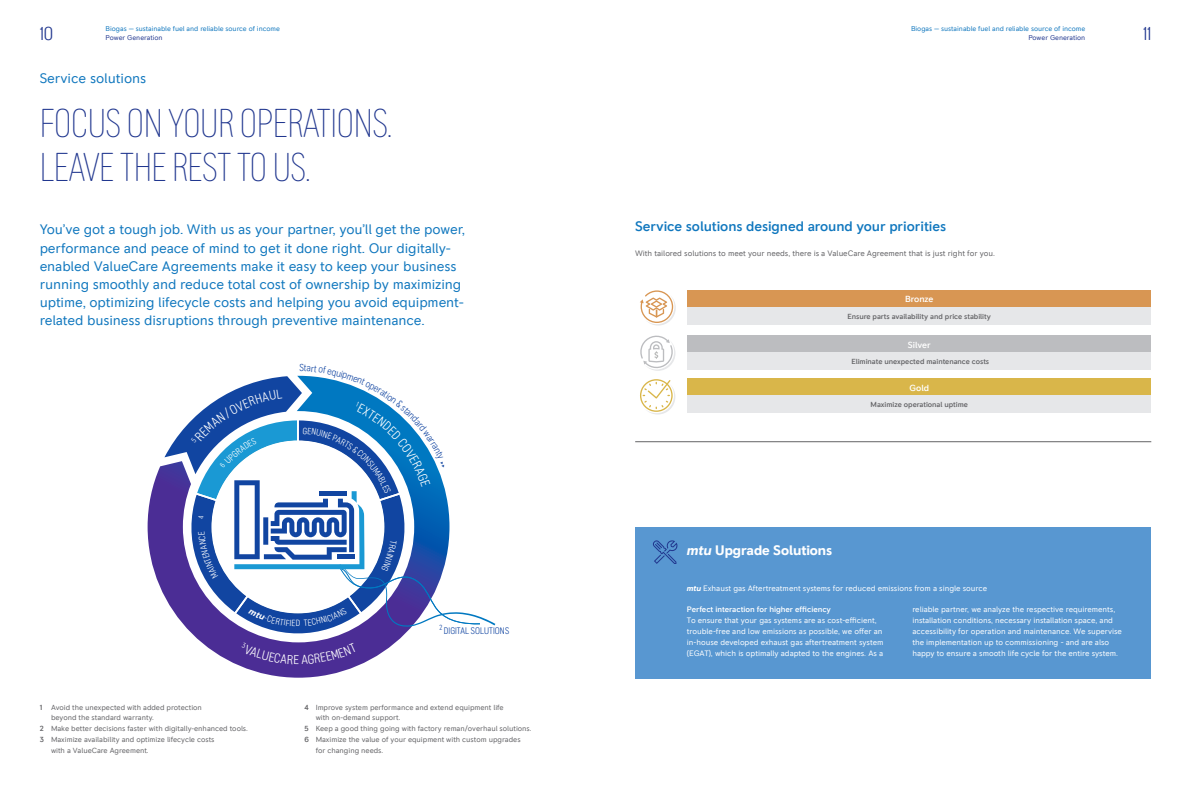
<style>
.page{position:relative;width:1191px;height:794px;background:#fff}
.page>*{position:absolute;margin:0;border:0;box-sizing:border-box;transform-origin:0 0}
.t1{font:200 condensed 40px/44px "RR Pioneer";letter-spacing:-.015em;color:#21378f}
.t2{font:300 condensed 19px "RR Pioneer";color:#21378f}
.t3{font:14px/18.2px "RR Pioneer";letter-spacing:-.01em;color:#1077be}
.t4{font:500 14px "RR Pioneer";letter-spacing:-.005em;color:#1077be}
.t5{font:700 14px "RR Pioneer";letter-spacing:-.005em;color:#fff}
.t6{font:300 condensed 9.5px "RR Pioneer";letter-spacing:.005em;color:#1145a1}
.t7{font:300 condensed 9.1px "RR Pioneer";color:#fff}
.t8{font:500 9px "RR Pioneer";letter-spacing:-.005em;color:#fff}
.t9{font:8px/10.8px "RR Pioneer";letter-spacing:-.005em;color:#fff}
.t10{font:8px "RR Pioneer";letter-spacing:-.005em;color:#636366}
.t11{font:500 8px "RR Pioneer";letter-spacing:-.005em;color:#fff}
.t12{font:7.5px "RR Pioneer";letter-spacing:-.005em;color:#636366}
.t13{font:500 7.5px "RR Pioneer";letter-spacing:-.005em;color:#636366}
.t14{font:7px "RR Pioneer";letter-spacing:-.005em;color:#1077be}
.t15{font:7px "RR Pioneer";letter-spacing:-.005em;color:#21378f}
.s1{font-weight:500}
.s2{font-style:italic}
.s3{font-weight:700;font-style:italic}
</style>
<div class="page">
<svg style="left:148px;top:465px;width:213px;height:212px"></svg>
<svg style="left:640px;top:379px;width:35px;height:35px"></svg>
<div style="left:687px;top:290px;width:464px;height:17px;background:#d89653"></div>
<div style="left:687px;top:307px;width:464px;height:17px;background:#e6e7e9"></div>
<div style="left:687px;top:336px;width:464px;height:17px;background:#bcbdc0"></div>
<div style="left:687px;top:353px;width:464px;height:17px;background:#e6e7e9"></div>
<div style="left:687px;top:379px;width:464px;height:17px;background:#d9b64a"></div>
<div style="left:687px;top:396px;width:464px;height:17px;background:#e6e7e9"></div>
<svg style="left:640px;top:290px;width:36px;height:35px"></svg>
<svg style="left:640px;top:335px;width:35px;height:36px"></svg>
<hr style="left:635px;top:441px;width:516px;height:1px;background:#636366">
<div style="left:635px;top:527px;width:515px;height:151px;background:#5897d1"></div>
<svg style="left:653px;top:540px;width:25px;height:24px"></svg>
<svg style="left:164px;top:375px;width:331px;height:289px"></svg>
<p class="t14" style="left:106px;top:24px;width:176px">Biogas — sustainable fuel and reliable source of income</p>
<p class="t15" style="left:106px;top:33px;width:59px">Power Generation</p>
<p class="t14" style="left:911px;top:24px;width:176px">Biogas — sustainable fuel and reliable source of income</p>
<p class="t15" style="left:1028px;top:33px;width:59px">Power Generation</p>
<h2 class="t2" style="left:40px;top:22px;width:15px">10</h2>
<h2 class="t2" style="left:1143px;top:22px;width:10px">11</h2>
<h3 class="t3" style="left:40px;top:69px;width:108px">Service solutions</h3>
<h1 class="t1" style="left:40px;top:101px;width:354px">FOCUS ON YOUR OPERATIONS.<br>LEAVE THE REST TO US.</h1>
<p class="t3" style="left:40px;top:220px;width:427px">You’ve got a tough job. With us as your partner, you’ll get the power, performance and peace of mind to get it done right. Our digitally&shy;enabled ValueCare Agreements make it easy to keep your business running smoothly and reduce total cost of ownership by maximizing uptime, optimizing lifecycle costs and helping you avoid equipment&shy;related business disruptions through preventive maintenance.</p>
<p class="t12" style="left:40px;top:702px;width:164px"><span class="s1">1</span> Avoid the unexpected with added protection</p>
<p class="t12" style="left:51px;top:713px;width:104px">beyond the standard warranty.</p>
<p class="t12" style="left:40px;top:724px;width:210px"><span class="s1">2</span> Make better decisions faster with digitally-enhanced tools.</p>
<p class="t12" style="left:40px;top:735px;width:176px"><span class="s1">3</span> Maximize availability and optimize lifecycle costs</p>
<p class="t12" style="left:51px;top:746px;width:99px">with a ValueCare Agreement.</p>
<p class="t7" style="left:296px;top:618px;width:6px">D</p>
<p class="t6" style="left:439px;top:625px;width:71px"><sup>2</sup> DIGITAL SOLUTIONS</p>
<p class="t12" style="left:304px;top:702px;width:201px"><span class="s1">4</span> Improve system performance and extend equipment life</p>
<p class="t12" style="left:316px;top:713px;width:86px">with on-demand support.</p>
<p class="t12" style="left:304px;top:724px;width:229px"><span class="s1">5</span> Keep a good thing going with factory reman/overhaul solutions.</p>
<p class="t12" style="left:304px;top:735px;width:218px"><span class="s1">6</span> Maximize the value of your equipment with custom upgrades</p>
<p class="t12" style="left:316px;top:746px;width:69px">for changing needs.</p>
<h3 class="t4" style="left:635px;top:218px;width:312px">Service solutions designed around your priorities</h3>
<p class="t10" style="left:635px;top:248px;width:361px">With tailored solutions to meet your needs, there is a ValueCare Agreement that is just right for you.</p>
<p class="t8" style="left:905px;top:294px;width:30px">Bronze</p>
<p class="t13" style="left:847px;top:311px;width:145px">Ensure parts availability and price stability</p>
<p class="t8" style="left:908px;top:339px;width:24px">Silver</p>
<p class="t13" style="left:851px;top:357px;width:139px">Eliminate unexpected maintenance costs</p>
<p class="t8" style="left:909px;top:382px;width:21px">Gold</p>
<p class="t13" style="left:870px;top:400px;width:99px">Maximize operational uptime</p>
<h3 class="t5" style="left:687px;top:542px;width:147px"><span class="s2">mtu</span> Upgrade Solutions</h3>
<p class="t9" style="left:687px;top:582px;width:302px"><span class="s3">mtu</span> Exhaust gas Aftertreatment systems for reduced emissions from a single source</p>
<p class="t11" style="left:687px;top:605px;width:145px">Perfect interaction for higher efficiency</p>
<p class="t9" style="left:687px;top:615px;width:198px">To ensure that your gas systems are as cost-efficient, trouble-free and low emissions as possible, we offer an in-house developed exhaust gas aftertreatment system (EGAT), which is optimally adapted to the engines. As a</p>
<p class="t9" style="left:912px;top:604px;width:211px">reliable partner, we analyze the respective requirements, installation conditions, necessary installation space, and accessibility for operation and maintenance. We supervise the implementation up to commissioning - and are also happy to ensure a smooth life cycle for the entire system.</p>
</div>
